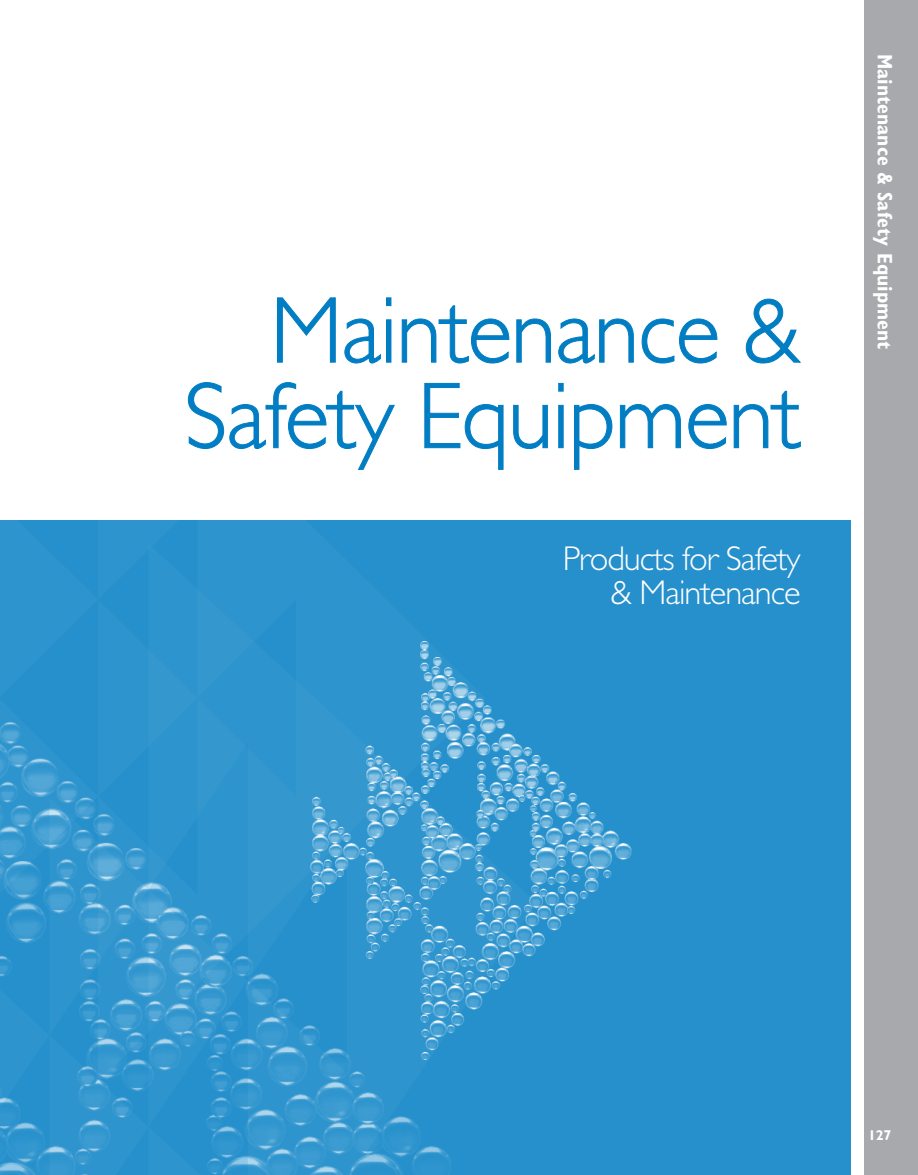
<style>
.page{position:relative;width:918px;height:1175px;background:#fff}
.page>*{position:absolute;margin:0;border:0;box-sizing:border-box;transform-origin:0 0}
.t1{font:300 94.2px/85.5px "Gill Sans Std";letter-spacing:-.01em;color:#007dc3;text-align:right}
.t2{font:300 34.5px/34.5px "Gill Sans Std";letter-spacing:-.03em;color:#fff;text-align:right}
.t3{font:700 condensed 21px "Gill Sans Std";color:#fff}
.t4{font:700 14.25px "Gill Sans Std";color:#fff}
</style>
<div class="page">
<div style="left:864px;top:0;width:54px;height:1174px;background:#a7a9ac"></div>
<img style="left:1px;top:521px;width:850px;height:653px">
<svg style="left:277px;top:297px;width:59px;height:66px"></svg>
<svg style="left:344px;top:318px;width:37px;height:46px"></svg>
<div style="left:386px;top:319px;width:5px;height:43px;border:1px solid #007dc3"></div>
<div style="left:386px;top:297px;width:5px;height:9px;border:1px solid #007dc3"></div>
<svg style="left:401px;top:305px;width:109px;height:59px"></svg>
<svg style="left:516px;top:318px;width:35px;height:45px"></svg>
<svg style="left:558px;top:318px;width:76px;height:46px"></svg>
<svg style="left:641px;top:318px;width:77px;height:46px"></svg>
<svg style="left:745px;top:298px;width:56px;height:66px"></svg>
<svg style="left:187px;top:382px;width:208px;height:88px"></svg>
<svg style="left:424px;top:382px;width:80px;height:88px"></svg>
<svg style="left:513px;top:404px;width:35px;height:45px"></svg>
<div style="left:558px;top:405px;width:6px;height:43px;border:1px solid #007dc3"></div>
<div style="left:558px;top:383px;width:6px;height:8px;border:1px solid #007dc3"></div>
<svg style="left:574px;top:404px;width:39px;height:66px"></svg>
<svg style="left:620px;top:404px;width:61px;height:44px"></svg>
<svg style="left:688px;top:404px;width:39px;height:45px"></svg>
<svg style="left:733px;top:390px;width:68px;height:59px"></svg>
<h1 class="t1" style="left:184px;top:289px;width:618px">Maintenance &amp;<br>Safety Equipment</h1>
<p class="t2" style="left:563px;top:541px;width:239px">Products for Safety &amp; Maintenance</p>
<p class="t3" style="left:897px;top:54px;width:297px;rotate:90deg">Maintenance &amp; Safety Equipment</p>
<p class="t4" style="left:868px;top:1126px;width:25px">127</p>
</div>
